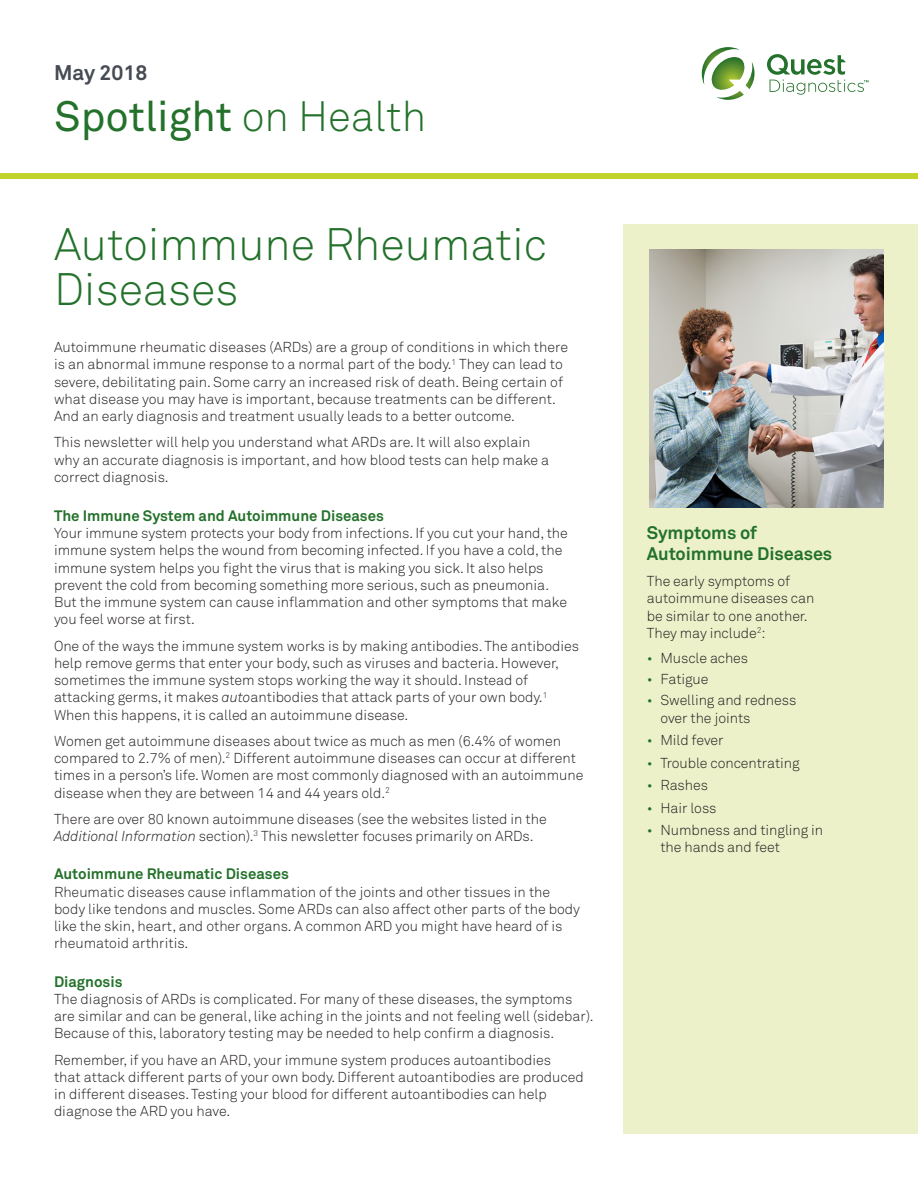
<style>
.page{position:relative;width:918px;height:1188px;background:#fff}
.page>*{position:absolute;margin:0;border:0;box-sizing:border-box;transform-origin:0 0}
.t1{font:300 45px/45px "Akkurat Pro";color:#23712a}
.t2{font:42px "Akkurat Pro";color:#23712a}
.t3{font:700 21px "Akkurat Pro";color:#464b54}
.t4{font:700 18px/21px "Akkurat Pro";letter-spacing:-.005em;color:#23712a}
.t5{font:700 15px "Akkurat Pro";color:#23712a}
.t6{font:300 14.25px/17.2px "Akkurat Pro";color:#231f20}
.s1{font-weight:300}
.s2{font-style:italic}
.s3{color:#23712a}
</style>
<div class="page">
<svg style="left:0;top:70px;width:918px;height:109px"></svg>
<div style="left:623px;top:230px;width:295px;height:904px;background:#ecf1ca"></div>
<svg style="left:767px;top:54px;width:101px;height:41px"></svg>
<svg style="left:702px;top:47px;width:53px;height:53px"></svg>
<div style="left:623px;top:225px;width:295px;height:886px;background:#ecf1ca"></div>
<img style="left:649px;top:249px;width:234px;height:259px">
<p class="t3" style="left:54px;top:60px;width:95px">May 2018</p>
<p class="t2" style="left:54px;top:92px;width:374px">Spotlight <span class="s1">on Health</span></p>
<p class="t1" style="left:54px;top:222px;width:494px">Autoimmune Rheumatic<br>Diseases</p>
<p class="t6" style="left:54px;top:339px;width:516px">Autoimmune rheumatic diseases (ARDs) are a group of conditions in which there is an abnormal immune response to a normal part of the body.<sup>1</sup> They can lead to severe, debilitating pain. Some carry an increased risk of death. Being certain of what disease you may have is important, because treatments can be different.<br>And an early diagnosis and treatment usually leads to a better outcome.</p>
<p class="t6" style="left:54px;top:434px;width:497px">This newsletter will help you understand what ARDs are. It will also explain why an accurate diagnosis is important, and how blood tests can help make a correct diagnosis.</p>
<p class="t5" style="left:54px;top:506px;width:331px">The Immune System and Autoimmune Diseases</p>
<p class="t6" style="left:54px;top:525px;width:515px">Your immune system protects your body from infections. If you cut your hand, the immune system helps the wound from becoming infected. If you have a cold, the immune system helps you fight the virus that is making you sick. It also helps prevent the cold from becoming something more serious, such as pneumonia.<br>But the immune system can cause inflammation and other symptoms that make you feel worse at first.</p>
<p class="t6" style="left:54px;top:637px;width:527px">One of the ways the immune system works is by making antibodies. The antibodies help remove germs that enter your body, such as viruses and bacteria. However, sometimes the immune system stops working the way it should. Instead of attacking germs, it makes <span class="s2">auto</span>antibodies that attack parts of your own body.<sup>1<br></sup>When this happens, it is called an autoimmune disease.</p>
<p class="t6" style="left:54px;top:732px;width:531px">Women get autoimmune diseases about twice as much as men (6.4% of women compared to 2.7% of men).<sup>2</sup> Different autoimmune diseases can occur at different times in a person’s life. Women are most commonly diagnosed with an autoimmune disease when they are between 14 and 44 years old.<sup>2</sup></p>
<p class="t6" style="left:54px;top:810px;width:494px">There are over 80 known autoimmune diseases (see the websites listed in the<br><span class="s2">Additional Information</span> section).<sup>3</sup> This newsletter focuses primarily on ARDs.</p>
<p class="t5" style="left:54px;top:865px;width:236px">Autoimmune Rheumatic Diseases</p>
<p class="t6" style="left:54px;top:883px;width:528px">Rheumatic diseases cause inflammation of the joints and other tissues in the body like tendons and muscles. Some ARDs can also affect other parts of the body like the skin, heart, and other organs. A common ARD you might have heard of is rheumatoid arthritis.</p>
<p class="t5" style="left:54px;top:972px;width:70px">Diagnosis</p>
<p class="t6" style="left:54px;top:990px;width:541px">The diagnosis of ARDs is complicated. For many of these diseases, the symptoms are similar and can be general, like aching in the joints and not feeling well (sidebar).</p>
<p class="t6" style="left:54px;top:1025px;width:502px">Because of this, laboratory testing may be needed to help confirm a diagnosis.</p>
<p class="t6" style="left:54px;top:1051px;width:531px">Remember, if you have an ARD, your immune system produces autoantibodies<br>that attack different parts of your own body. Different autoantibodies are produced in different diseases. Testing your blood for different autoantibodies can help diagnose the ARD you have.</p>
<p class="t4" style="left:647px;top:522px;width:187px">Symptoms of<br>Autoimmune Diseases</p>
<p class="t6" style="left:647px;top:573px;width:169px">The early symptoms of autoimmune diseases can be similar to one another.<br>They may include<sup>2</sup>:</p>
<p class="t6" style="left:647px;top:650px;width:103px"><span class="s3">•</span> Muscle aches</p>
<p class="t6" style="left:647px;top:671px;width:63px"><span class="s3">•</span> Fatigue</p>
<p class="t6" style="left:660px;top:692px;width:137px;text-indent:-13px"><span class="s3">•</span> Swelling and redness over the joints</p>
<p class="t6" style="left:647px;top:732px;width:78px"><span class="s3">•</span> Mild fever</p>
<p class="t6" style="left:647px;top:754px;width:154px"><span class="s3">•</span> Trouble concentrating</p>
<p class="t6" style="left:647px;top:777px;width:63px"><span class="s3">•</span> Rashes</p>
<p class="t6" style="left:647px;top:799px;width:71px"><span class="s3">•</span> Hair loss</p>
<p class="t6" style="left:660px;top:822px;width:164px;text-indent:-13px"><span class="s3">•</span> Numbness and tingling in the hands and feet</p>
</div>
